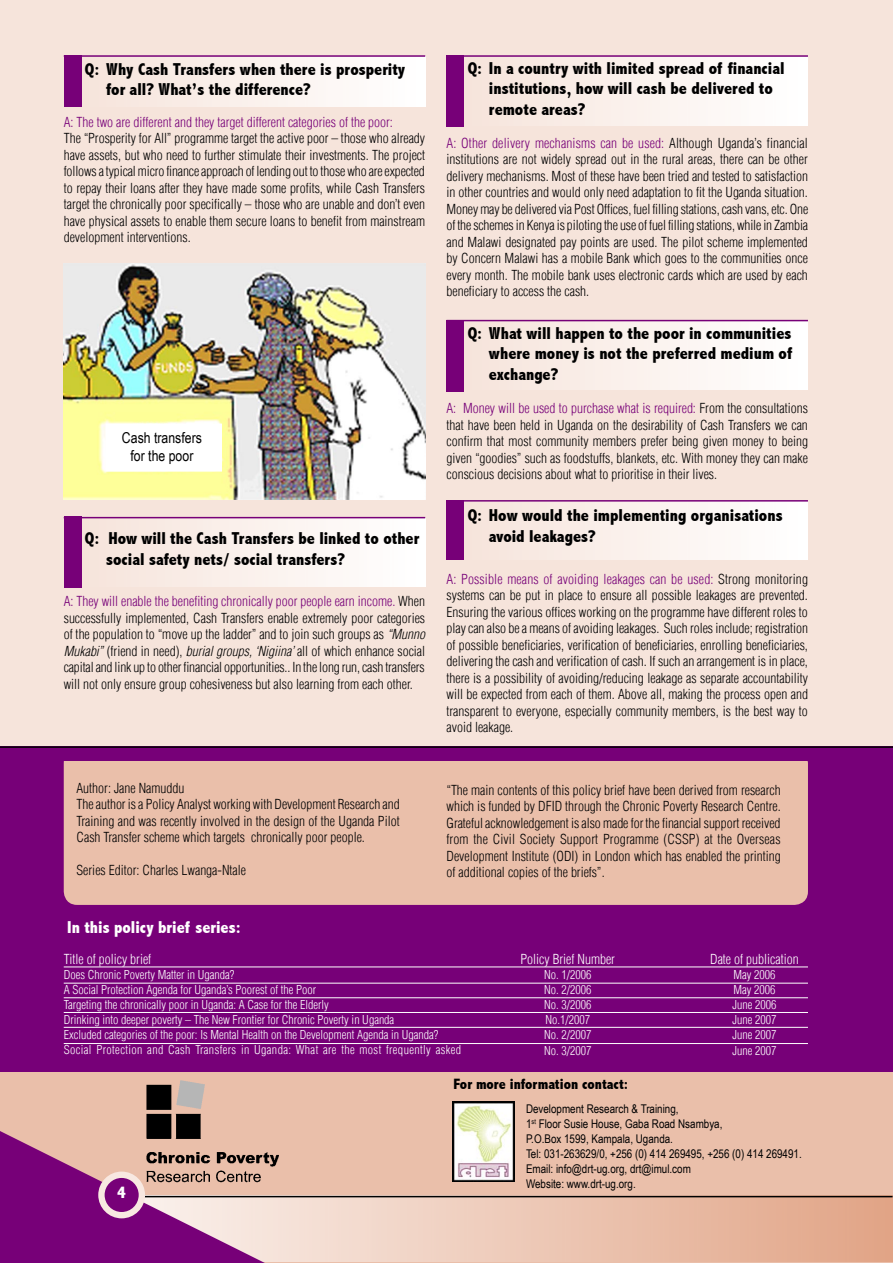
<style>
.page{position:relative;width:893px;height:1263px;background:#fff}
.page>*{position:absolute;margin:0;border:0;box-sizing:border-box;transform-origin:0 0}
.qtns{font:800 condensed 17.25px/20.7px "Abadi";color:#000}
.qtns-2{font:800 condensed 17.25px "Abadi";color:#fff}
.t1{font:800 condensed 15px "Abadi";color:#000}
.t2{font:15px/18px "Arial Narrow";color:#000;text-align:center}
.BD_TXT{font:13.5px/16.5px "Switzerland Cond Light Plain";color:#000;text-align:justify}
.BD_TXT-2{font:13.5px "Switzerland Cond Light Plain";color:#770078}
.BD_TXT-3{font:13.5px "Switzerland Cond Light Plain";color:#fff}
.BD_TXT-4{font:12px "Switzerland Cond Light Plain";color:#fff}
.t3{font:12px "Arial Narrow";color:#000}
.BD_TXT-5{font:12px "Switzerland Cond Light Plain";letter-spacing:.03em;color:#fff}
.s1{color:#770078}
.s2{font-family:"Switzerland Cond";font-weight:300;font-style:italic}
</style>
<div class="page">
<div style="left:1px;top:0;width:892px;height:870px;background:#f6e4db"></div>
<img style="left:570px;top:502px;width:238px;height:57px">
<div style="left:446px;top:500px;width:18px;height:59px;background:#770078"></div>
<hr style="left:446px;top:500px;width:362px;height:2px;background:#770078">
<img style="left:464px;top:321px;width:344px;height:69px">
<div style="left:446px;top:320px;width:18px;height:71px;background:#770078"></div>
<hr style="left:446px;top:320px;width:362px;height:1px;background:#770078">
<img style="left:570px;top:57px;width:238px;height:68px">
<div style="left:446px;top:55px;width:18px;height:71px;background:#770078"></div>
<hr style="left:446px;top:55px;width:362px;height:2px;background:#770078">
<img style="left:82px;top:518px;width:343px;height:69px">
<div style="left:64px;top:517px;width:18px;height:71px;background:#770078"></div>
<hr style="left:64px;top:517px;width:361px;height:1px;background:#770078">
<img style="left:187px;top:57px;width:238px;height:49px">
<div style="left:64px;top:55px;width:18px;height:52px;background:#770078"></div>
<hr style="left:64px;top:55px;width:361px;height:2px;background:#770078">
<img style="left:64px;top:264px;width:361px;height:236px">
<div style="left:1px;top:1068px;width:892px;height:195px;background:#eabfaa"></div>
<div style="left:1px;top:746px;width:892px;height:326px;background:#770078"></div>
<img style="left:453px;top:1102px;width:61px;height:80px">
<hr style="left:64px;top:967px;width:744px;height:1px;background:#fff">
<hr style="left:64px;top:983px;width:744px;height:1px;background:#fff">
<hr style="left:64px;top:997px;width:744px;height:1px;background:#fff">
<hr style="left:64px;top:1012px;width:744px;height:1px;background:#fff">
<hr style="left:64px;top:1027px;width:744px;height:1px;background:#fff">
<hr style="left:64px;top:1043px;width:744px;height:1px;background:#fff">
<img style="left:265px;top:1197px;width:627px;height:64px">
<svg style="left:0;top:1131px;width:265px;height:132px"></svg>
<hr style="left:144px;top:1196px;width:748px;height:1px;background:#000">
<div style="left:98px;top:1171px;width:47px;height:47px;background:#f8e8e1;border-radius:50%"></div>
<div style="left:105px;top:1178px;width:34px;height:34px;background:#770078;border-radius:50%"></div>
<img style="left:138px;top:1080px;width:144px;height:119px">
<div style="left:64px;top:761px;width:744px;height:144px;background:#eabfaa"></div>
<hr style="left:0;top:746px;width:893px;height:2px;background:#000">
<div style="left:106px;top:424px;width:115px;height:47px;background:#fff"></div>
<div style="left:105px;top:424px;width:117px;height:48px;border:2px solid #fff"></div>
<p class="qtns" style="left:106px;top:59px;width:301px;text-indent:-21px">Q: Why Cash Transfers when there is prosperity for all? What’s the difference?</p>
<p class="BD_TXT-2" style="left:64px;top:114px;width:331px">A: The two are different and they target different categories of the poor:</p>
<p class="BD_TXT" style="left:64px;top:130px;width:363px">The “Prosperity for All” programme target the active poor – those who already have assets, but who need to further stimulate their investments. The project follows a typical micro finance approach of lending out to those who are expected to repay their loans after they have made some profits, while Cash Transfers target the chronically poor specifically – those who are unable and don’t even have physical assets to enable them secure loans to benefit from mainstream development interventions.</p>
<p class="t2" style="left:122px;top:428px;width:81px">Cash transfers for the poor</p>
<p class="qtns" style="left:106px;top:528px;width:315px;text-indent:-21px">Q: How will the Cash Transfers be linked to other social safety nets/ social transfers?</p>
<p class="BD_TXT" style="left:64px;top:593px;width:363px"><span class="s1">A: They will enable the benefiting chronically poor people earn income.</span> When successfully implemented, Cash Transfers enable extremely poor categories of the population to “move up the ladder” and to join such groups as <span class="s2">“Munno Mukabi”</span> (friend in need), <span class="s2">burial groups, ‘Nigiina’</span> all of which enhance social capital and link up to other financial opportunities.. In the long run, cash transfers will not only ensure group cohesiveness but also learning from each other.</p>
<p class="BD_TXT" style="left:77px;top:779px;width:109px">Author: Jane Namuddu</p>
<p class="BD_TXT" style="left:77px;top:796px;width:325px">The author is a Policy Analyst working with Development Research and Training and was recently involved in the design of the Uganda Pilot Cash Transfer scheme which targets chronically poor people.</p>
<p class="BD_TXT" style="left:77px;top:862px;width:171px">Series Editor: Charles Lwanga-Ntale</p>
<p class="qtns" style="left:489px;top:57px;width:297px;text-indent:-21px">Q: In a country with limited spread of financial institutions, how will cash be delivered to remote areas?</p>
<p class="BD_TXT" style="left:446px;top:135px;width:363px"><span class="s1">A: Other delivery mechanisms can be used:</span> Although Uganda’s financial institutions are not widely spread out in the rural areas, there can be other delivery mechanisms. Most of these have been tried and tested to satisfaction in other countries and would only need adaptation to fit the Uganda situation.<br>Money may be delivered via Post Offices, fuel filling stations, cash vans, etc. One of the schemes in Kenya is piloting the use of fuel filling stations, while in Zambia and Malawi designated pay points are used. The pilot scheme implemented by Concern Malawi has a mobile Bank which goes to the communities once every month. The mobile bank uses electronic cards which are used by each beneficiary to access the cash.</p>
<p class="qtns" style="left:489px;top:323px;width:305px;text-align:justify;text-indent:-21px">Q: What will happen to the poor in communities where money is not the preferred medium of exchange?</p>
<p class="BD_TXT" style="left:446px;top:400px;width:363px"><span class="s1">A: Money will be used to purchase what is required:</span> From the consultations that have been held in Uganda on the desirability of Cash Transfers we can confirm that most community members prefer being given money to being given “goodies” such as foodstuffs, blankets, etc. With money they can make conscious decisions about what to prioritise in their lives.</p>
<p class="qtns" style="left:489px;top:505px;width:295px;text-indent:-21px">Q: How would the implementing organisations avoid leakages?</p>
<p class="BD_TXT" style="left:446px;top:570px;width:363px"><span class="s1">A: Possible means of avoiding leakages can be used:</span> Strong monitoring systems can be put in place to ensure all possible leakages are prevented.<br>Ensuring the various offices working on the programme have different roles to play can also be a means of avoiding leakages. Such roles include; registration of possible beneficiaries, verification of beneficiaries, enrolling beneficiaries, delivering the cash and verification of cash. If such an arrangement is in place, there is a possibility of avoiding/reducing leakage as separate accountability will be expected from each of them. Above all, making the process open and transparent to everyone, especially community members, is the best way to avoid leakage.</p>
<p class="BD_TXT" style="left:446px;top:781px;width:336px">“The main contents of this policy brief have been derived from research which is funded by DFID through the Chronic Poverty Research Centre.<br>Grateful acknowledgement is also made for the financial support received from the Civil Society Support Programme (CSSP) at the Overseas Development Institute (ODI) in London which has enabled the printing of additional copies of the briefs”.</p>
<p class="qtns-2" style="left:67px;top:917px;width:175px">In this policy brief series:</p>
<p class="BD_TXT-3" style="left:64px;top:951px;width:89px">Title of policy brief</p>
<p class="BD_TXT-4" style="left:64px;top:967px;width:172px">Does Chronic Poverty Matter in Uganda?</p>
<p class="BD_TXT-4" style="left:64px;top:982px;width:254px">A Social Protection Agenda for Uganda’s Poorest of the Poor</p>
<p class="BD_TXT-4" style="left:64px;top:997px;width:266px">Targeting the chronically poor in Uganda: A Case for the Elderly</p>
<p class="BD_TXT-4" style="left:64px;top:1012px;width:332px">Drinking into deeper poverty – The New Frontier for Chronic Poverty in Uganda</p>
<p class="BD_TXT-4" style="left:64px;top:1027px;width:376px">Excluded categories of the poor: Is Mental Health on the Development Agenda in Uganda?</p>
<p class="BD_TXT-5" style="left:64px;top:1042px;width:399px">Social Protection and Cash Transfers in Uganda: What are the most frequently asked</p>
<p class="BD_TXT-3" style="left:520px;top:951px;width:96px">Policy Brief Number</p>
<p class="BD_TXT-4" style="left:544px;top:967px;width:49px">No. 1/2006</p>
<p class="BD_TXT-4" style="left:544px;top:982px;width:49px">No. 2/2006</p>
<p class="BD_TXT-4" style="left:544px;top:997px;width:49px">No. 3/2006</p>
<p class="BD_TXT-4" style="left:545px;top:1012px;width:46px">No.1/2007</p>
<p class="BD_TXT-4" style="left:544px;top:1027px;width:49px">No. 2/2007</p>
<p class="BD_TXT-4" style="left:544px;top:1044px;width:49px">No. 3/2007</p>
<p class="t1" style="left:453px;top:1076px;width:176px">For more information contact:</p>
<p class="BD_TXT-3" style="left:710px;top:951px;width:90px">Date of publication</p>
<p class="BD_TXT-4" style="left:733px;top:967px;width:43px">May 2006</p>
<p class="BD_TXT-4" style="left:733px;top:982px;width:43px">May 2006</p>
<p class="BD_TXT-4" style="left:732px;top:997px;width:45px">June 2006</p>
<p class="BD_TXT-4" style="left:732px;top:1012px;width:45px">June 2007</p>
<p class="BD_TXT-4" style="left:732px;top:1027px;width:45px">June 2007</p>
<p class="BD_TXT-4" style="left:732px;top:1044px;width:45px">June 2007</p>
<p class="qtns-2" style="left:117px;top:1183px;width:10px">4</p>
<p class="t3" style="left:526px;top:1100px;width:154px">Development Research &amp; Training,</p>
<p class="t3" style="left:526px;top:1115px;width:198px">1<sup>st</sup> Floor Susie House, Gaba Road Nsambya,</p>
<p class="t3" style="left:526px;top:1130px;width:148px">P.O.Box 1599, Kampala, Uganda.</p>
<p class="t3" style="left:526px;top:1145px;width:277px">Tel: 031-263629/0, +256 (0) 414 269495, +256 (0) 414 269491.</p>
<p class="t3" style="left:526px;top:1160px;width:166px">Email: info@drt-ug.org, drt@imul.com</p>
<p class="t3" style="left:526px;top:1175px;width:111px">Website: www.drt-ug.org.</p>
</div>
